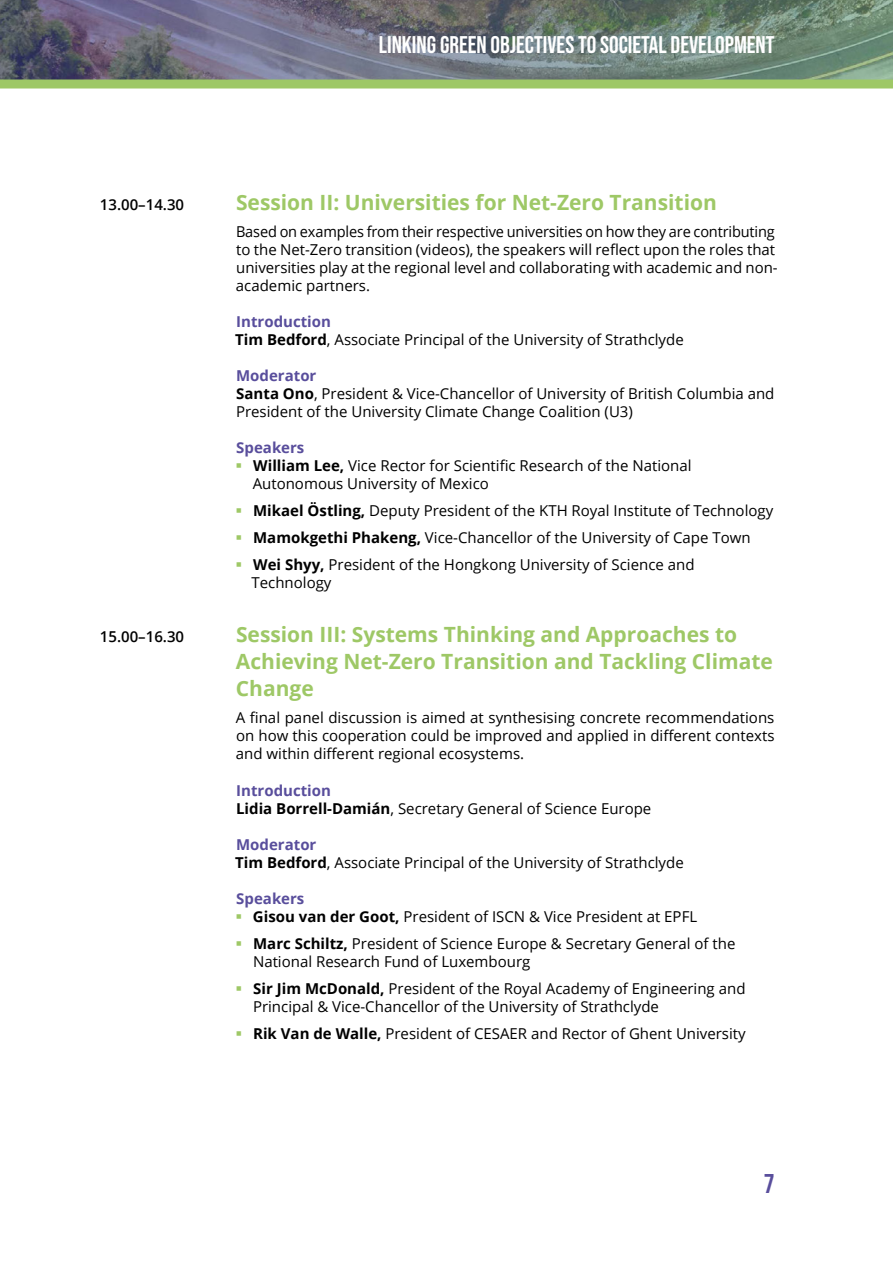
<style>
.page{position:relative;width:893px;height:1263px;background:#fff}
.page>*{position:absolute;margin:0;border:0;box-sizing:border-box;transform-origin:0 0}
.t1{font:27px "Bebas Neue";color:#594e9c}
.t2{font:24px "Bebas Neue";color:#fff}
.t3{font:700 21px/27px "Open Sans";color:#9ec866}
.Description{font:15px/18px "Open Sans";color:#000}
.Description_Heading{font:700 15px "Open Sans";color:#594e9c}
.t4{font:600 15px "Open Sans";color:#000}
.s1{font-weight:700}
</style>
<div class="page">
<img style="left:0;top:0;width:893px;height:80px">
<div style="left:0;top:80px;width:893px;height:9px;background:#9ec866"></div>
<h2 class="t2" style="left:379px;top:31px;width:397px">LINKING GREEN OBJECTIVES TO SOCIETAL DEVELOPMENT</h2>
<p class="t4" style="left:100px;top:195px;width:86px">13.00–14.30</p>
<p class="t3" style="left:236px;top:189px;width:482px">Session II: Universities for Net-Zero Transition</p>
<p class="Description" style="left:236px;top:223px;width:543px">Based on examples from their respective universities on how they are contributing to the Net-Zero transition (videos), the speakers will reflect upon the roles that universities play at the regional level and collaborating with academic and non&shy;academic partners.</p>
<p class="Description_Heading" style="left:236px;top:311px;width:96px">Introduction</p>
<p class="Description" style="left:235px;top:331px;width:450px"><span class="s1">Tim Bedford</span>, Associate Principal of the University of Strathclyde</p>
<p class="Description_Heading" style="left:236px;top:365px;width:82px">Moderator</p>
<p class="Description" style="left:236px;top:385px;width:540px"><span class="s1">Santa Ono</span>, President &amp; Vice-Chancellor of University of British Columbia and<br>President of the University Climate Change Coalition (U3)</p>
<p class="Description_Heading" style="left:236px;top:437px;width:70px">Speakers</p>
<p class="Description" style="left:253px;top:457px;width:440px"><span class="s1">William Lee,</span> Vice Rector for Scientific Research of the National<br>Autonomous University of Mexico</p>
<p class="Description" style="left:253px;top:502px;width:522px"><span class="s1">Mikael Östling,</span> Deputy President of the KTH Royal Institute of Technology</p>
<p class="Description" style="left:253px;top:529px;width:499px"><span class="s1">Mamokgethi Phakeng,</span> Vice-Chancellor of the University of Cape Town</p>
<p class="Description" style="left:252px;top:556px;width:444px"><span class="s1">Wei Shyy,</span> President of the Hongkong University of Science and<br>Technology</p>
<p class="t4" style="left:100px;top:627px;width:86px">15.00–16.30</p>
<p class="t3" style="left:236px;top:621px;width:539px">Session III: Systems Thinking and Approaches to<br>Achieving Net-Zero Transition and Tackling Climate<br>Change</p>
<p class="Description" style="left:236px;top:709px;width:540px;text-align:justify">A final panel discussion is aimed at synthesising concrete recommendations on how this cooperation could be improved and applied in different contexts and within different regional ecosystems.</p>
<p class="Description_Heading" style="left:236px;top:779px;width:96px">Introduction</p>
<p class="Description" style="left:236px;top:799px;width:417px"><span class="s1">Lidia Borrell-Damián</span>, Secretary General of Science Europe</p>
<p class="Description_Heading" style="left:236px;top:833px;width:82px">Moderator</p>
<p class="Description" style="left:235px;top:853px;width:450px"><span class="s1">Tim Bedford</span>, Associate Principal of the University of Strathclyde</p>
<p class="Description_Heading" style="left:236px;top:887px;width:70px">Speakers</p>
<p class="Description" style="left:253px;top:907px;width:446px"><span class="s1">Gisou van der Goot,</span> President of ISCN &amp; Vice President at EPFL</p>
<p class="Description" style="left:253px;top:934px;width:484px"><span class="s1">Marc Schiltz,</span> President of Science Europe &amp; Secretary General of the<br>National Research Fund of Luxembourg</p>
<p class="Description" style="left:253px;top:979px;width:494px"><span class="s1">Sir Jim McDonald,</span> President of the Royal Academy of Engineering and<br>Principal &amp; Vice-Chancellor of the University of Strathclyde</p>
<p class="Description" style="left:253px;top:1024px;width:494px"><span class="s1">Rik Van de Walle,</span> President of CESAER and Rector of Ghent University</p>
<h1 class="t1" style="left:764px;top:1168px;width:12px">7</h1>
</div>
